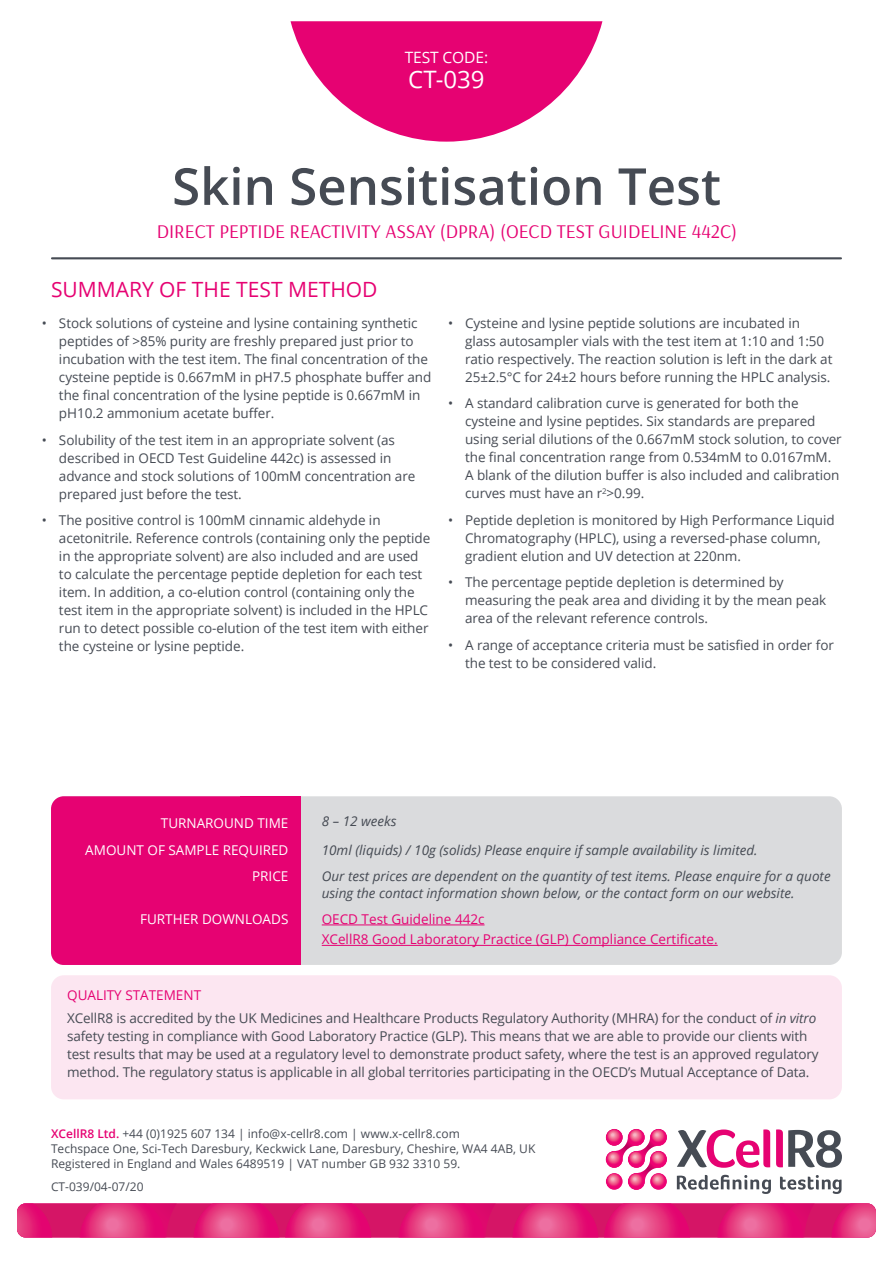
<style>
.page{position:relative;width:893px;height:1263px;background:#fff}
.page>*{position:absolute;margin:0;border:0;box-sizing:border-box;transform-origin:0 0}
.Test_title{font:600 51px "Open Sans";color:#464b54}
.Test_code{font:24px "Open Sans";color:#fff}
.Heading_4{font:21px "Open Sans";color:#e60272}
.Test_subtitle{font:19.5px "Arsenal";color:#e60272}
.Test_code-2{font:15.6px "Open Sans";letter-spacing:-.01em;color:#fff}
.t1{font:13.5px/18px "Open Sans";letter-spacing:-.005em;color:#464b54}
.t2{font:italic 13.5px/16.2px "Open Sans";color:#464b54}
.Heading_4-2{font:13.5px "Open Sans";color:#e60272}
.Heading_4-3{font:13.5px "Open Sans";color:#fff}
.t3{font:12px/15px "Open Sans";color:#464b54}
.s1{font-style:italic}
.s2{font-weight:600;color:#e60272}
</style>
<div class="page">
<svg style="left:17px;top:1203px;width:859px;height:34px;background:#e12b78"></svg>
<svg style="left:677px;top:1175px;width:94px;height:19px"></svg>
<svg style="left:780px;top:1175px;width:62px;height:19px"></svg>
<svg style="left:677px;top:1129px;width:93px;height:39px"></svg>
<svg style="left:776px;top:1129px;width:66px;height:39px"></svg>
<svg style="left:606px;top:1129px;width:61px;height:61px"></svg>
<svg style="left:606px;top:1129px;width:17px;height:17px"></svg>
<svg style="left:628px;top:1129px;width:17px;height:17px"></svg>
<svg style="left:650px;top:1129px;width:17px;height:17px"></svg>
<svg style="left:606px;top:1151px;width:17px;height:17px"></svg>
<svg style="left:628px;top:1151px;width:17px;height:17px"></svg>
<svg style="left:650px;top:1151px;width:17px;height:17px"></svg>
<svg style="left:606px;top:1173px;width:17px;height:17px"></svg>
<svg style="left:628px;top:1173px;width:17px;height:17px"></svg>
<svg style="left:650px;top:1173px;width:17px;height:17px"></svg>
<svg style="left:291px;top:21px;width:311px;height:121px"></svg>
<div style="left:51px;top:975px;width:791px;height:124px;background:#fce6f1;border-radius:13px"></div>
<div style="left:51px;top:796px;width:791px;height:169px;background:#dadbdd;border-radius:13px"></div>
<div style="left:51px;top:796px;width:249px;height:169px;background:#e60272;border-radius:13px"></div>
<div style="left:240px;top:796px;width:60px;height:169px;background:#e60272"></div>
<hr style="left:322px;top:924px;width:163px;height:1px;background:#e60272">
<hr style="left:322px;top:945px;width:396px;height:1px;background:#e60272">
<hr style="left:51px;top:257px;width:791px;height:2px;background:#464b54">
<p class="Test_code-2" style="left:405px;top:47px;width:85px">TEST CODE:</p>
<p class="Test_code" style="left:408px;top:63px;width:78px">CT-039</p>
<p class="Test_title" style="left:172px;top:151px;width:550px">Skin Sensitisation Test</p>
<p class="Test_subtitle" style="left:157px;top:219px;width:582px">DIRECT PEPTIDE REACTIVITY ASSAY (DPRA) (OECD TEST GUIDELINE 442C)</p>
<p class="Heading_4" style="left:51px;top:275px;width:328px">SUMMARY OF THE TEST METHOD</p>
<p class="t1" style="left:59px;top:314px;width:374px;text-indent:-17px">• Stock solutions of cysteine and lysine containing synthetic peptides of &gt;85% purity are freshly prepared just prior to incubation with the test item. The final concentration of the cysteine peptide is 0.667mM in pH7.5 phosphate buffer and the final concentration of the lysine peptide is 0.667mM in pH10.2 ammonium acetate buffer.</p>
<p class="t1" style="left:59px;top:431px;width:358px;text-indent:-17px">• Solubility of the test item in an appropriate solvent (as described in OECD Test Guideline 442c) is assessed in advance and stock solutions of 100mM concentration are prepared just before the test.</p>
<p class="t1" style="left:59px;top:511px;width:373px;text-indent:-17px">• The positive control is 100mM cinnamic aldehyde in acetonitrile. Reference controls (containing only the peptide in the appropriate solvent) are also included and are used to calculate the percentage peptide depletion for each test item. In addition, a co-elution control (containing only the test item in the appropriate solvent) is included in the HPLC run to detect possible co-elution of the test item with either the cysteine or lysine peptide.</p>
<p class="t1" style="left:465px;top:313px;width:369px;text-indent:-17px">• Cysteine and lysine peptide solutions are incubated in glass autosampler vials with the test item at 1:10 and 1:50 ratio respectively. The reaction solution is left in the dark at 25±2.5°C for 24±2 hours before running the HPLC analysis.</p>
<p class="t1" style="left:465px;top:394px;width:378px;text-indent:-17px">• A standard calibration curve is generated for both the cysteine and lysine peptides. Six standards are prepared using serial dilutions of the 0.667mM stock solution, to cover the final concentration range from 0.534mM to 0.0167mM.<br>A blank of the dilution buffer is also included and calibration curves must have an r<sup>2</sup>&gt;0.99.</p>
<p class="t1" style="left:465px;top:510px;width:371px;text-indent:-17px">• Peptide depletion is monitored by High Performance Liquid<br>Chromatography (HPLC), using a reversed-phase column, gradient elution and UV detection at 220nm.</p>
<p class="t1" style="left:465px;top:573px;width:363px;text-indent:-17px">• The percentage peptide depletion is determined by measuring the peak area and dividing it by the mean peak area of the relevant reference controls.</p>
<p class="t1" style="left:465px;top:635px;width:370px;text-indent:-17px">• A range of acceptance criteria must be satisfied in order for the test to be considered valid.</p>
<p class="Heading_4-3" style="left:161px;top:814px;width:129px">TURNAROUND TIME</p>
<p class="Heading_4-3" style="left:85px;top:841px;width:205px">AMOUNT OF SAMPLE REQUIRED</p>
<p class="Heading_4-3" style="left:252px;top:867px;width:38px">PRICE</p>
<p class="Heading_4-3" style="left:140px;top:910px;width:150px">FURTHER DOWNLOADS</p>
<p class="t2" style="left:322px;top:813px;width:76px">8 – 12 weeks</p>
<p class="t2" style="left:322px;top:841px;width:437px">10ml (liquids) / 10g (solids) Please enquire if sample availability is limited.</p>
<p class="t2" style="left:322px;top:868px;width:510px">Our test prices are dependent on the quantity of test items. Please enquire for a quote using the contact information shown below, or the contact form on our website.</p>
<p class="Heading_4-2" style="left:322px;top:910px;width:164px">OECD Test Guideline 442c</p>
<p class="Heading_4-2" style="left:322px;top:930px;width:397px">XCellR8 Good Laboratory Practice (GLP) Compliance Certificate.</p>
<p class="Heading_4-2" style="left:67px;top:986px;width:135px">QUALITY STATEMENT</p>
<p class="t1" style="left:67px;top:1008px;width:753px">XCellR8 is accredited by the UK Medicines and Healthcare Products Regulatory Authority (MHRA) for the conduct of <span class="s1">in vitro </span>safety testing in compliance with Good Laboratory Practice (GLP). This means that we are able to provide our clients with test results that may be used at a regulatory level to demonstrate product safety, where the test is an approved regulatory method. The regulatory status is applicable in all global territories participating in the OECD’s Mutual Acceptance of Data.</p>
<p class="t3" style="left:51px;top:1126px;width:486px"><span class="s2">XCellR8 Ltd.</span> +44 (0)1925 607 134 | info@x-cellr8.com | www.x-cellr8.com<br>Techspace One, Sci-Tech Daresbury, Keckwick Lane, Daresbury, Cheshire, WA4 4AB, UK<br>Registered in England and Wales 6489519 | VAT number GB 932 3310 59.</p>
<p class="t3" style="left:51px;top:1179px;width:94px">CT-039/04-07/20</p>
</div>
